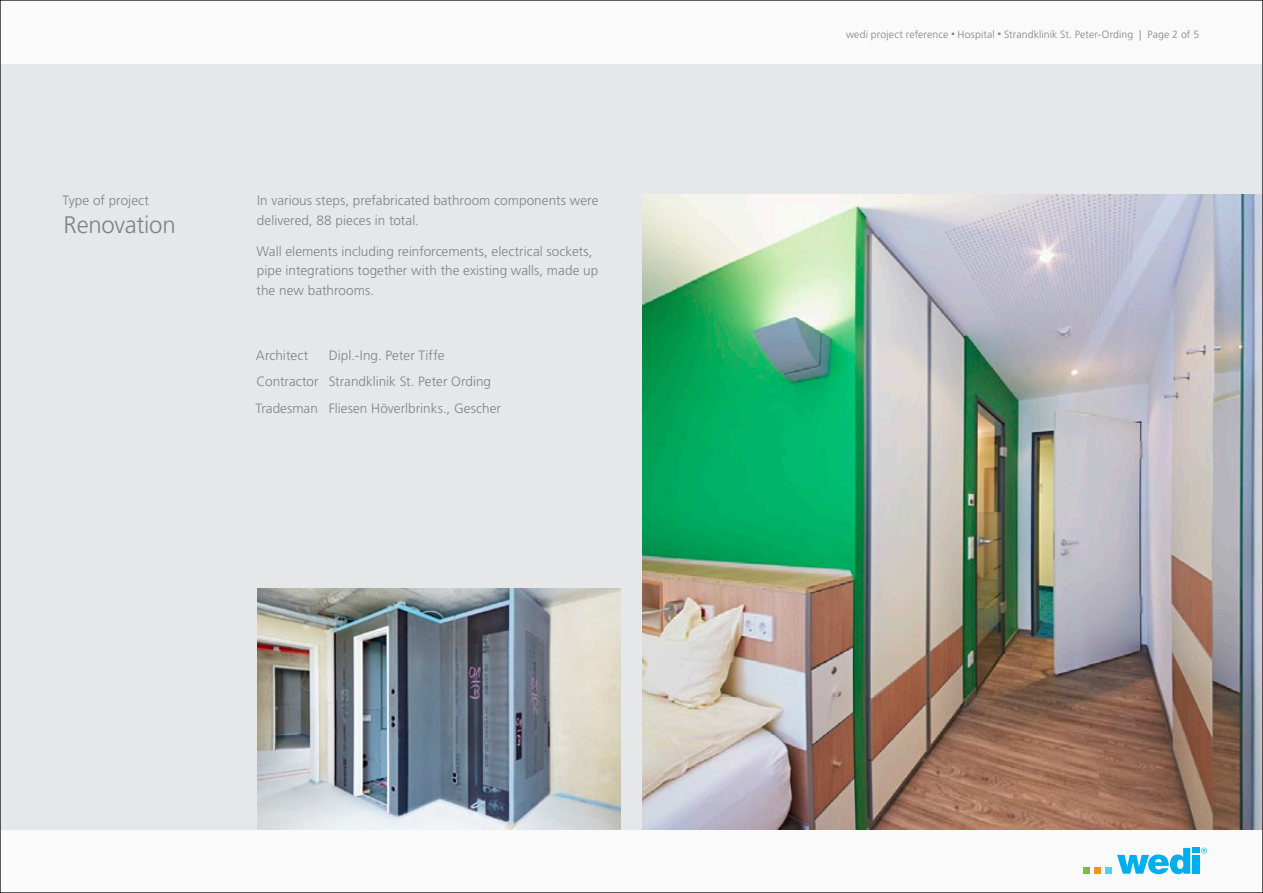
<style>
.page{position:relative;width:1263px;height:893px;background:#fafafa}
.page>*{position:absolute;margin:0;border:0;box-sizing:border-box;transform-origin:0 0}
.t1{font:300 24px "Frutiger LT Std";letter-spacing:-.01em;color:#808285}
.t2{font:300 13.5px/19.5px "Frutiger LT Std";letter-spacing:.005em;color:#808285}
.t3{font:300 10.5px "Frutiger LT Std";letter-spacing:.01em;color:#808285}
</style>
<div class="page">
<div style="left:1083px;top:867px;width:7px;height:7px;background:#71bf44"></div>
<div style="left:1094px;top:867px;width:7px;height:7px;background:#f7931d"></div>
<div style="left:1105px;top:867px;width:7px;height:7px;background:#56cbf5"></div>
<svg style="left:1117px;top:848px;width:90px;height:26px"></svg>
<div style="left:0;top:64px;width:1263px;height:765px;background:#e6e7e9"></div>
<img style="left:642px;top:195px;width:619px;height:634px">
<img style="left:258px;top:588px;width:363px;height:241px">
<p class="t2" style="left:63px;top:191px;width:88px">Type of project</p>
<h1 class="t1" style="left:64px;top:211px;width:114px">Renovation</h1>
<p class="t2" style="left:257px;top:191px;width:343px">In various steps, prefabricated bathroom components were delivered, 88 pieces in total.</p>
<p class="t2" style="left:256px;top:241px;width:343px">Wall elements including reinforcements, electrical sockets, pipe integrations together with the existing walls, made up the new bathrooms.</p>
<p class="t2" style="left:255px;top:342px;width:247px;line-height:27px;text-indent:73px">Dipl.-Ing. Peter Tiffe<br>Contractor Strandklinik St. Peter Ording<br>Tradesman Fliesen Höverlbrinks., Gescher</p>
<p class="t2" style="left:256px;top:345px;width:54px">Architect</p>
<p class="t3" style="left:846px;top:28px;width:355px">wedi project reference ○ Hospital ○ Strandklinik St. Peter-Ording | Page 2 of 5</p>
</div>
